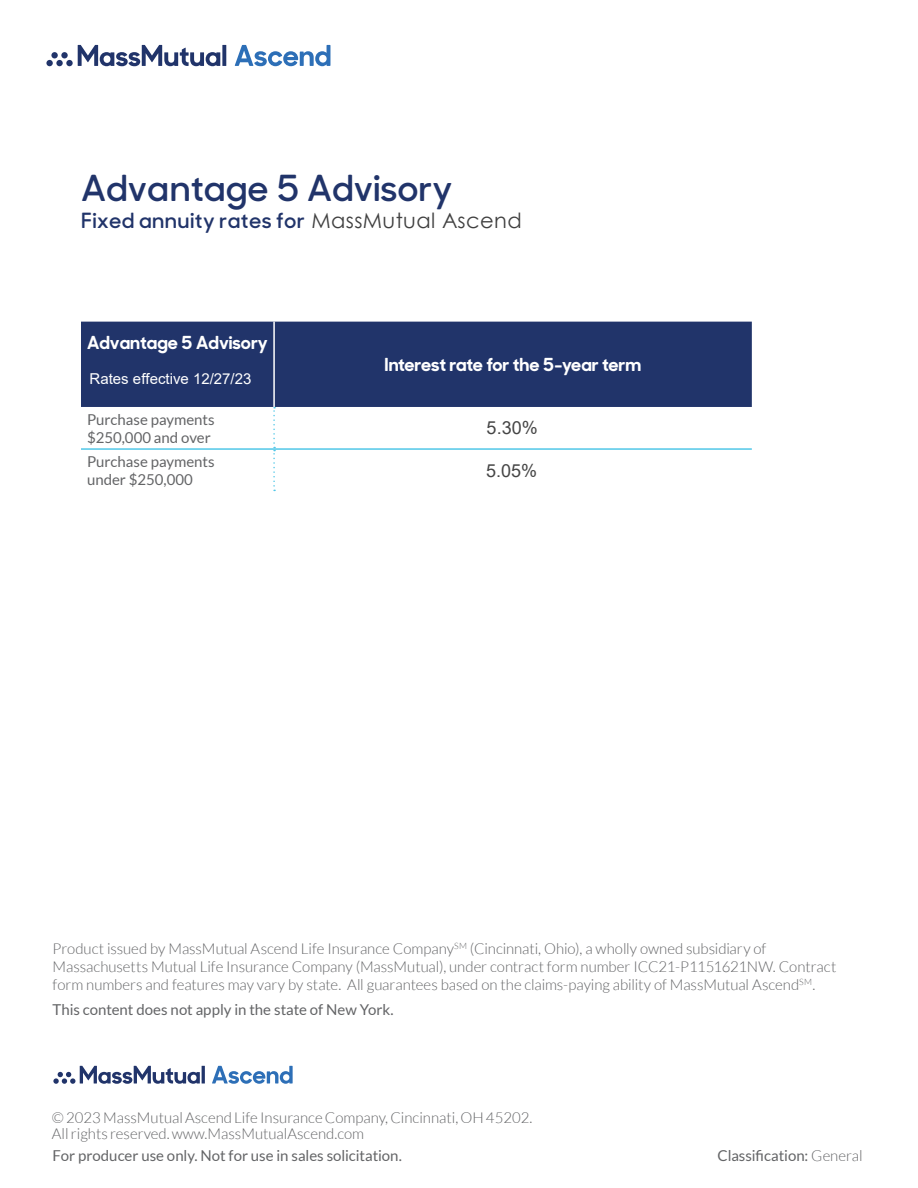
<style>
.page{position:relative;width:918px;height:1188px;background:#fff}
.page>*{position:absolute;margin:0;border:0;box-sizing:border-box;transform-origin:0 0}
.t1{font:600 36px "MM Sharp Sans";letter-spacing:-.005em;color:#21346a}
.t2{font:600 21px "MM Sharp Sans";letter-spacing:.02em;color:#21346a}
.t3{font:700 18px "MM Sharp Sans";color:#fff}
.t4{font:18px "Arial";color:#454545}
.t5{font:300 15px/18px "Lato";color:#636466}
.t6{font:15px/18px "Lato";color:#636466}
.t7{font:15px "Arial";color:#fff}
.s1{font-family:"Century Gothic";font-weight:400;color:#404040}
.s2{font-weight:300}
</style>
<div class="page">
<svg style="left:212px;top:1066px;width:81px;height:18px"></svg>
<hr style="left:202px;top:1066px;width:3px;height:18px;background:#21346a">
<svg style="left:53px;top:1066px;width:147px;height:18px"></svg>
<svg style="left:235px;top:45px;width:95px;height:21px"></svg>
<svg style="left:222px;top:45px;width:4px;height:21px"></svg>
<svg style="left:78px;top:45px;width:142px;height:21px"></svg>
<div style="left:66px;top:60px;width:7px;height:6px;background:#21346a;border-radius:50%"></div>
<div style="left:56px;top:60px;width:7px;height:6px;background:#21346a;border-radius:50%"></div>
<div style="left:46px;top:60px;width:7px;height:6px;background:#21346a;border-radius:50%"></div>
<div style="left:61px;top:52px;width:7px;height:6px;background:#21346a;border-radius:50%"></div>
<div style="left:51px;top:52px;width:7px;height:6px;background:#21346a;border-radius:50%"></div>
<div style="left:81px;top:322px;width:671px;height:85px;background:#21346a"></div>
<hr style="left:273px;top:322px;width:2px;height:85px;background:#fff">
<svg style="left:273px;top:407px;width:2px;height:84px"></svg>
<hr style="left:81px;top:448px;width:193px;height:2px;background:#50c7e8">
<hr style="left:274px;top:448px;width:478px;height:2px;background:#50c7e8">
<h1 class="t1" style="left:81px;top:160px;width:373px">Advantage 5 Advisory</h1>
<h2 class="t2" style="left:81px;top:204px;width:442px">Fixed annuity rates for <span class="s1">MassMutual Ascend</span></h2>
<p class="t3" style="left:87px;top:327px;width:182px">Advantage 5 Advisory</p>
<p class="t7" style="left:90px;top:368px;width:163px">Rates effective 12/27/23</p>
<p class="t6" style="left:87px;top:411px;width:129px">Purchase payments $250,000 and over</p>
<p class="t6" style="left:87px;top:453px;width:129px">Purchase payments under $250,000</p>
<p class="t3" style="left:385px;top:350px;width:258px">Interest rate for the 5-year term</p>
<p class="t4" style="left:487px;top:416px;width:53px">5.30%</p>
<p class="t4" style="left:486px;top:458px;width:53px">5.05%</p>
<p class="t5" style="left:53px;top:940px;width:785px">Product issued by MassMutual Ascend Life Insurance Company<sup>SM</sup> (Cincinnati, Ohio), a wholly owned subsidiary of<br>Massachusetts Mutual Life Insurance Company (MassMutual), under contract form number ICC21-P1151621NW. Contract form numbers and features may vary by state. All guarantees based on the claims-paying ability of MassMutual Ascend<sup>SM</sup>.</p>
<p class="t6" style="left:53px;top:1000px;width:343px">This content does not apply in the state of New York.</p>
<p class="t5" style="left:52px;top:1109px;width:482px;line-height:16.5px">© 2023 MassMutual Ascend Life Insurance Company, Cincinnati, OH 45202.<br>All rights reserved. www.MassMutualAscend.com</p>
<p class="t6" style="left:53px;top:1146px;width:351px">For producer use only. Not for use in sales solicitation.</p>
<p class="t6" style="left:718px;top:1146px;width:147px">Classification: <span class="s2">General</span></p>
</div>
